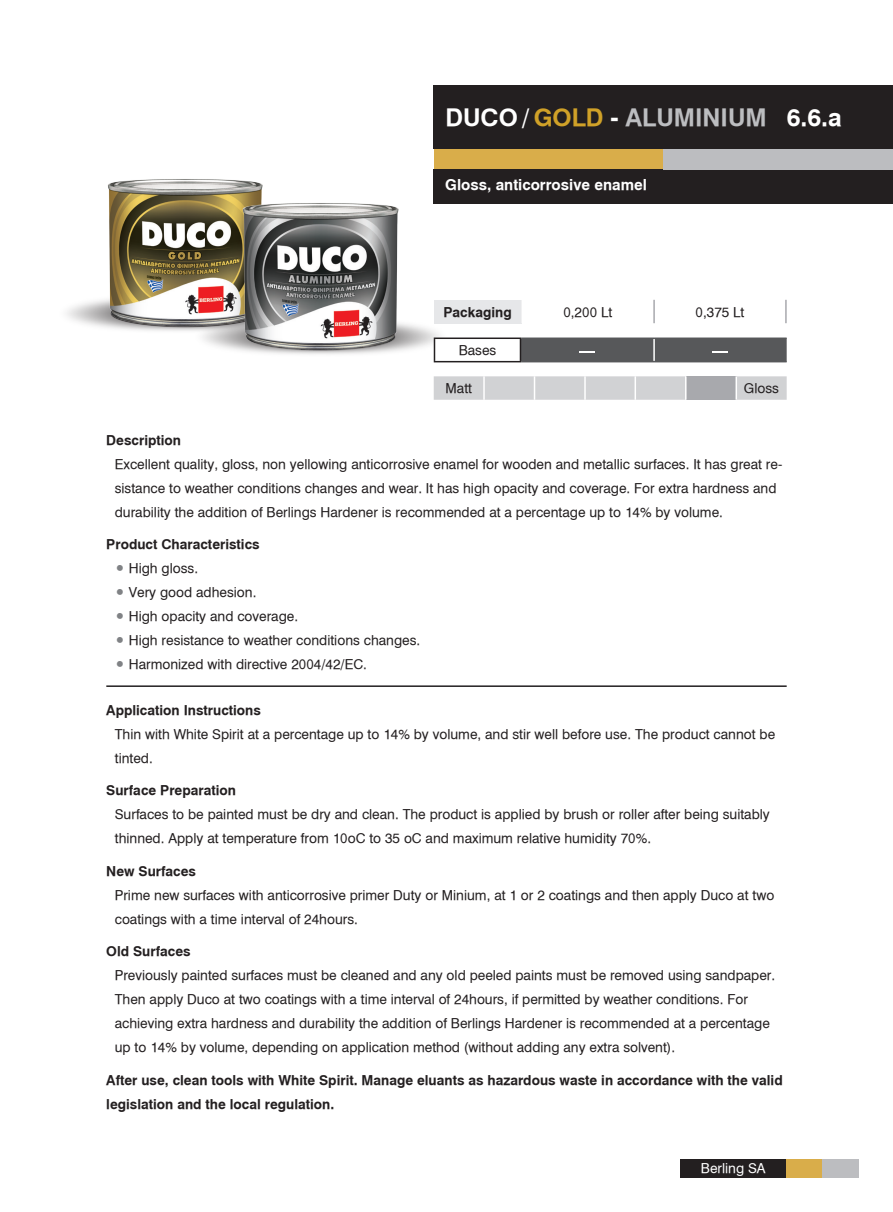
<style>
.page{position:relative;width:893px;height:1212px;background:#fff}
.page>*{position:absolute;margin:0;border:0;box-sizing:border-box;transform-origin:0 0}
.t1{font:24px "UB Helvetica Bold";color:#bcbdc0}
.t2{font:24px "UB Helvetica Bold";color:#fff}
.t3{font:15px "UB Helvetica Bold";color:#fff}
.t4{font:13.5px/24px "UB Helvetica";color:#231f20}
.t5{font:13.5px/24px "UB Helvetica Bold";color:#231f20}
.t6{font:13.5px "UB Helvetica";color:#fff}
.t7{font:13.5px "UB Helvetica Cond";color:#fff;scale:5 1}
.s1{color:#fff}
.s2{color:#d0a128}
.s3{font-family:"UB Helvetica Bold"}
.s4{color:#808285}
</style>
<div class="page">
<img style="left:202px;top:323px;width:275px;height:56px">
<img style="left:96px;top:179px;width:167px;height:163px">
<img style="left:232px;top:190px;width:178px;height:176px">
<div style="left:434px;top:85px;width:459px;height:64px;background:#231f20"></div>
<div style="left:434px;top:149px;width:229px;height:20px;background:#d9ad4a"></div>
<div style="left:434px;top:169px;width:459px;height:34px;background:#231f20"></div>
<div style="left:680px;top:1159px;width:107px;height:19px;background:#231f20"></div>
<svg style="left:434px;top:376px;width:353px;height:24px;background:#cdced0"></svg>
<hr style="left:735px;top:376px;width:2px;height:24px;background:#fff">
<div style="left:434px;top:338px;width:86px;height:24px;background:#fff"></div>
<hr style="left:434px;top:337px;width:87px;height:2px;background:#231f20">
<svg style="left:434px;top:339px;width:1px;height:22px"></svg>
<div style="left:520px;top:339px;width:267px;height:22px;background:#57585a"></div>
<hr style="left:434px;top:361px;width:87px;height:1px;background:#231f20">
<hr style="left:521px;top:337px;width:133px;height:2px;background:#57585a">
<hr style="left:654px;top:337px;width:133px;height:2px;background:#57585a">
<hr style="left:521px;top:361px;width:133px;height:1px;background:#57585a">
<hr style="left:654px;top:361px;width:133px;height:1px;background:#57585a">
<div style="left:434px;top:300px;width:88px;height:23px;background:#e6e7e9"></div>
<hr style="left:653px;top:300px;width:2px;height:23px;background:#a8a9ad">
<hr style="left:785px;top:300px;width:2px;height:23px;background:#a8a9ad">
<hr style="left:106px;top:685px;width:681px;height:2px;background:#231f20">
<div style="left:663px;top:149px;width:230px;height:20px;background:#bcbdc0"></div>
<div style="left:787px;top:1159px;width:36px;height:19px;background:#d9ad4a"></div>
<div style="left:823px;top:1159px;width:36px;height:19px;background:#bcbdc0"></div>
<p class="t1" style="left:445px;top:103px;width:323px"><span class="s1">DUCO /</span> <span class="s2">GOLD</span> <span class="s1">-</span> ALUMINIUM</p>
<p class="t2" style="left:787px;top:103px;width:57px">6.6.a</p>
<p class="t3" style="left:445px;top:176px;width:203px">Gloss, anticorrosive enamel</p>
<p class="t5" style="left:443px;top:300px;width:70px">Packaging</p>
<p class="t4" style="left:563px;top:300px;width:50px">0,200 Lt</p>
<p class="t4" style="left:695px;top:300px;width:50px">0,375 Lt</p>
<p class="t4" style="left:459px;top:338px;width:39px">Bases</p>
<p class="t7" style="left:576px;top:343px;width:6px">-</p>
<p class="t7" style="left:710px;top:343px;width:6px">-</p>
<p class="t4" style="left:446px;top:376px;width:28px">Matt</p>
<p class="t4" style="left:744px;top:376px;width:37px">Gloss</p>
<p class="t4" style="left:115px;top:428px;width:669px;text-indent:-9px"><span class="s3">Description<br></span>Excellent quality, gloss, non yellowing anticorrosive enamel for wooden and metallic surfaces. It has great re&shy;sistance to weather conditions changes and wear. It has high opacity and coverage. For extra hardness and durability the addition of Berlings Hardener is recommended at a percentage up to 14% by volume.</p>
<p class="t5" style="left:106px;top:532px;width:155px">Product Characteristics</p>
<p class="t4" style="left:115px;top:557px;width:85px"><span class="s4">•</span> High gloss.</p>
<p class="t4" style="left:115px;top:581px;width:143px"><span class="s4">•</span> Very good adhesion.</p>
<p class="t4" style="left:115px;top:605px;width:185px"><span class="s4">•</span> High opacity and coverage.</p>
<p class="t4" style="left:115px;top:629px;width:307px"><span class="s4">•</span> High resistance to weather conditions changes.</p>
<p class="t4" style="left:115px;top:653px;width:254px"><span class="s4">•</span> Harmonized with directive 2004/42/EC.</p>
<p class="t4" style="left:115px;top:698px;width:662px;text-indent:-9px"><span class="s3">Application Instructions<br></span>Thin with White Spirit at a percentage up to 14% by volume, and stir well before use. The product cannot be tinted.</p>
<p class="t4" style="left:115px;top:778px;width:657px;text-indent:-9px"><span class="s3">Surface Preparation<br></span>Surfaces to be painted must be dry and clean. The product is applied by brush or roller after being suitably thinned. Apply at temperature from 10oC to 35 oC and maximum relative humidity 70%.</p>
<p class="t4" style="left:115px;top:859px;width:661px;text-indent:-9px"><span class="s3">New Surfaces<br></span>Prime new surfaces with anticorrosive primer Duty or Minium, at 1 or 2 coatings and then apply Duco at two coatings with a time interval of 24hours.</p>
<p class="t4" style="left:115px;top:939px;width:662px;text-indent:-9px"><span class="s3">Old Surfaces<br></span>Previously painted surfaces must be cleaned and any old peeled paints must be removed using sandpaper.<br>Then apply Duco at two coatings with a time interval of 24hours, if permitted by weather conditions. For achieving extra hardness and durability the addition of Berlings Hardener is recommended at a percentage up to 14% by volume, depending on application method (without adding any extra solvent).</p>
<p class="t5" style="left:106px;top:1068px;width:678px">After use, clean tools with White Spirit. Manage eluants as hazardous waste in accordance with the valid legislation and the local regulation.</p>
<p class="t6" style="left:701px;top:1160px;width:66px">Berling SA</p>
</div>
